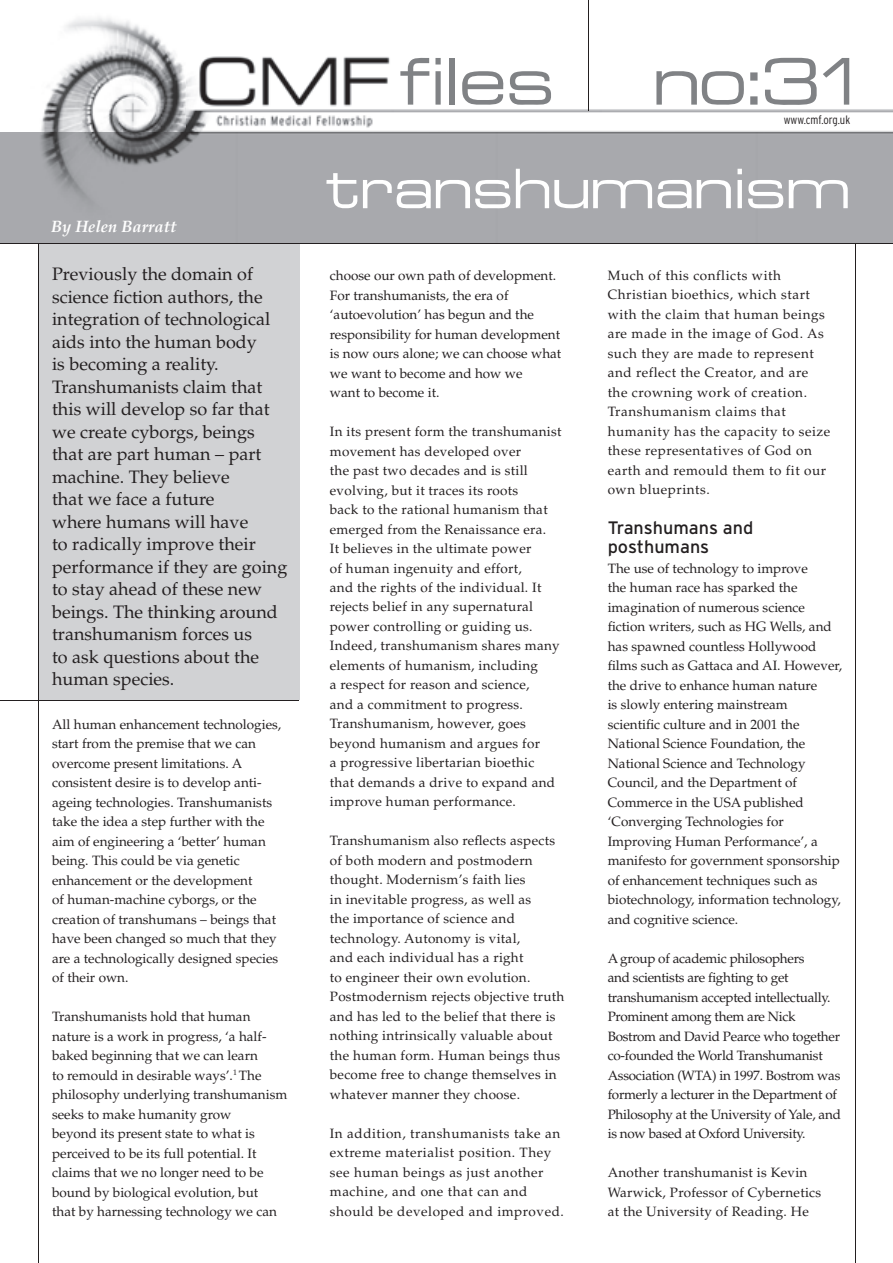
<style>
.page{position:relative;width:893px;height:1263px;background:#fff}
.page>*{position:absolute;margin:0;border:0;box-sizing:border-box;transform-origin:0 0}
.t1{font:60.3px "Euro Technic Ext";color:#808285}
.t2{font:51px "Euro Technic Ext";color:#fff}
.t3{font:18px/22.5px "Palatino";color:#231f20}
.t4{font:18px/19.5px "Interstate";color:#231f20}
.t5{font:italic 700 16.5px "Palatino";color:#fff}
.t6{font:13.5px/19.5px "Palatino";color:#231f20}
.t7{font:13.5px/19.5px "Palatino";letter-spacing:.02em;color:#231f20}
.t8{font:13.5px/19.5px "Palatino";letter-spacing:.04em;color:#231f20}
.t9{font:13.5px/19.5px "Palatino";letter-spacing:-.02em;color:#231f20}
.t10{font:300 condensed 12px "Interstate";color:#231f20}
</style>
<div class="page">
<div style="left:39px;top:230px;width:260px;height:470px;background:#d1d2d4"></div>
<hr style="left:38px;top:228px;width:1px;height:1035px;background:#231f20">
<hr style="left:855px;top:239px;width:1px;height:1024px;background:#231f20">
<img style="left:41px;top:18px;width:852px;height:114px">
<div style="left:0;top:132px;width:893px;height:111px;background:#a8a9ad"></div>
<hr style="left:0;top:243px;width:893px;height:1px;background:#231f20">
<hr style="left:0;top:700px;width:299px;height:1px;background:#231f20">
<hr style="left:588px;top:0;width:1px;height:111px;background:#231f20">
<p class="t5" style="left:51px;top:220px;width:127px">By Helen Barratt</p>
<p class="t3" style="left:52px;top:265px;width:237px">Previously the domain of science fiction authors, the integration of technological aids into the human body<br>is becoming a reality.<br>Transhumanists claim that this will develop so far that we create cyborgs, beings that are part human – part machine. They believe<br>that we face a future<br>where humans will have<br>to radically improve their performance if they are going to stay ahead of these new beings. The thinking around transhumanism forces us<br>to ask questions about the human species.</p>
<p class="t6" style="left:52px;top:716px;width:231px">All human enhancement technologies, start from the premise that we can overcome present limitations. A consistent desire is to develop anti&shy;ageing technologies. Transhumanists take the idea a step further with the aim of engineering a ‘better’ human being. This could be via genetic enhancement or the development<br>of human-machine cyborgs, or the creation of transhumans – beings that have been changed so much that they are a technologically designed species of their own.</p>
<p class="t6" style="left:52px;top:1008px;width:237px">Transhumanists hold that human nature is a work in progress, ‘a half&shy;baked beginning that we can learn<br>to remould in desirable ways’.<sup>1</sup> The philosophy underlying transhumanism seeks to make humanity grow<br>beyond its present state to what is perceived to be its full potential. It claims that we no longer need to be bound by biological evolution, but<br>that by harnessing technology we can</p>
<h1 class="t1" style="left:399px;top:44px;width:157px">files</h1>
<h1 class="t1" style="left:653px;top:44px;width:201px">no:31</h1>
<p class="t10" style="left:784px;top:113px;width:68px">www.cmf.org.uk</p>
<h2 class="t2" style="left:324px;top:157px;width:528px">transhumanism</h2>
<p class="t6" style="left:330px;top:267px;width:233px">choose our own path of development.<br>For transhumanists, the era of ‘autoevolution’ has begun and the responsibility for human development is now ours alone; we can choose what we want to become and how we<br>want to become it.</p>
<p class="t7" style="left:330px;top:423px;width:233px">In its present form the transhumanist movement has developed over<br>the past two decades and is still evolving, but it traces its roots<br>back to the rational humanism that emerged from the Renaissance era.<br>It believes in the ultimate power<br>of human ingenuity and effort,<br>and the rights of the individual. It rejects belief in any supernatural power controlling or guiding us.<br>Indeed, transhumanism shares many elements of humanism, including<br>a respect for reason and science,<br>and a commitment to progress.<br>Transhumanism, however, goes beyond humanism and argues for<br>a progressive libertarian bioethic that demands a drive to expand and improve human performance.</p>
<p class="t7" style="left:330px;top:833px;width:236px">Transhumanism also reflects aspects of both modern and postmodern thought. Modernism’s faith lies<br>in inevitable progress, as well as<br>the importance of science and technology. Autonomy is vital,<br>and each individual has a right<br>to engineer their own evolution.<br>Postmodernism rejects objective truth and has led to the belief that there is nothing intrinsically valuable about the human form. Human beings thus become free to change themselves in whatever manner they choose.</p>
<p class="t8" style="left:330px;top:1125px;width:235px">In addition, transhumanists take an extreme materialist position. They see human beings as just another machine, and one that can and should be developed and improved.</p>
<p class="t8" style="left:608px;top:267px;width:224px">Much of this conflicts with<br>Christian bioethics, which start with the claim that human beings are made in the image of God. As such they are made to represent and reflect the Creator, and are the crowning work of creation.<br>Transhumanism claims that humanity has the capacity to seize these representatives of God on earth and remould them to fit our own blueprints.</p>
<h3 class="t4" style="left:608px;top:518px;width:147px">Transhumans and posthumans</h3>
<p class="t6" style="left:608px;top:560px;width:236px">The use of technology to improve<br>the human race has sparked the imagination of numerous science fiction writers, such as HG Wells, and has spawned countless Hollywood films such as Gattaca and AI. However, the drive to enhance human nature<br>is slowly entering mainstream scientific culture and in 2001 the National Science Foundation, the National Science and Technology Council, and the Department of Commerce in the USA published ‘Converging Technologies for Improving Human Performance’, a manifesto for government sponsorship of enhancement techniques such as biotechnology, information technology, and cognitive science.</p>
<p class="t9" style="left:608px;top:950px;width:235px">A group of academic philosophers<br>and scientists are fighting to get transhumanism accepted intellectually.<br>Prominent among them are Nick Bostrom and David Pearce who together co-founded the World Transhumanist Association (WTA) in 1997. Bostrom was formerly a lecturer in the Department of Philosophy at the University of Yale, and is now based at Oxford University.</p>
<p class="t7" style="left:608px;top:1164px;width:215px">Another transhumanist is Kevin<br>Warwick, Professor of Cybernetics at the University of Reading. He</p>
</div>
